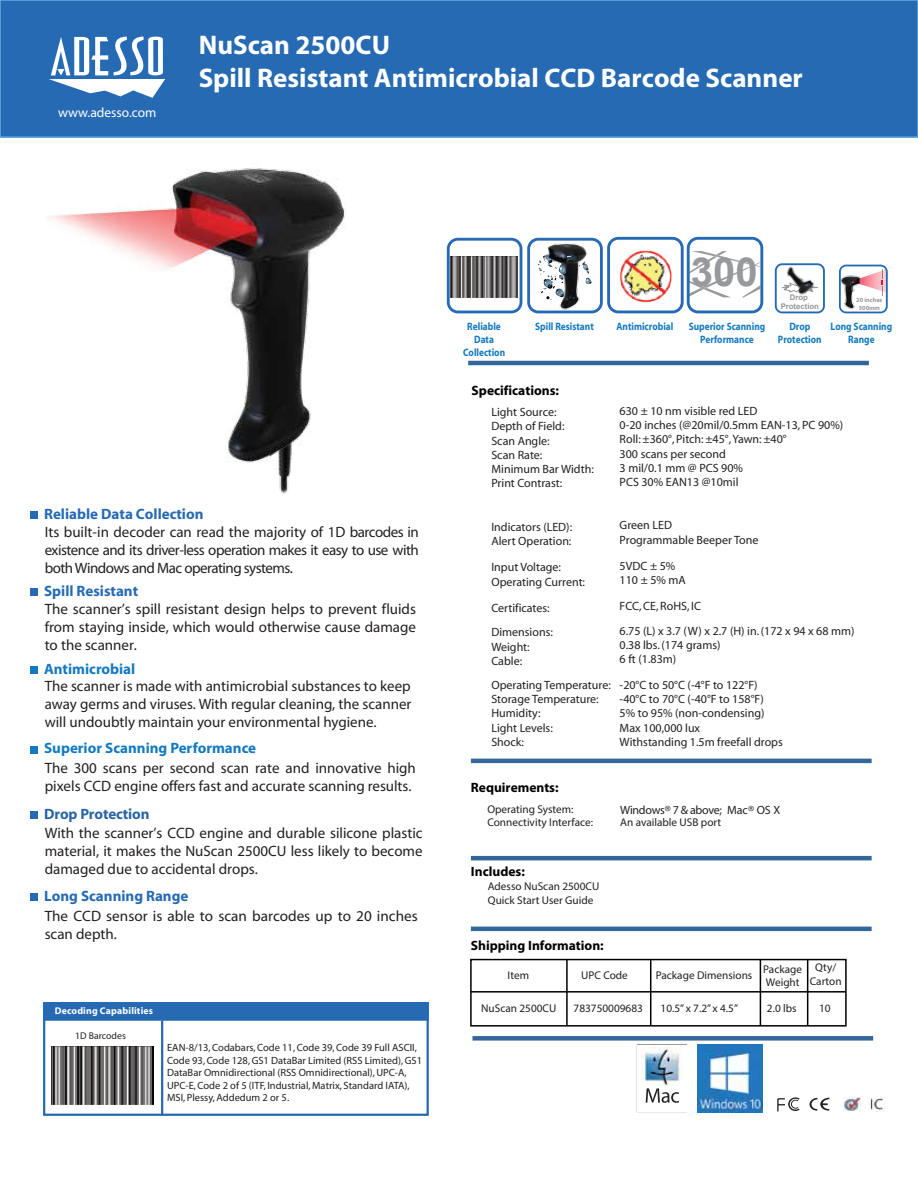
<style>
.page{position:relative;width:918px;height:1188px;background:#fff}
.page>*{position:absolute;margin:0;border:0;box-sizing:border-box;transform-origin:0 0}
.t1{font:700 40.05px "Arial";color:#97999c}
.t2{font:700 27px/32.4px "Myriad";color:#fff}
.t3{font:15px/18px "Myriad";color:#231f20;text-align:justify}
.t4{font:15px/18px "Myriad Pro";color:#231f20;text-align:justify}
.t5{font:700 15px "Myriad";color:#266ab4}
.t6{font:700 15px "Myriad Pro";color:#137ac0}
.t7{font:700 15px "Myriad";letter-spacing:-.01em;color:#2965a5}
.t8{font:700 13.5px "Myriad Pro";color:#000}
.t9{font:700 13.5px "Myriad";color:#000}
.t10{font:13.5px "Myriad";color:#fff}
.t11{font:12px/14.2px "Myriad";color:#231f20}
.t12{font:12px "Myriad";letter-spacing:-.025em;color:#231f20}
.t13{font:11.25px/13.5px "Myriad Pro";color:#231f20}
.t14{font:700 10.8px/12.9px "Myriad";color:#137ac0;text-align:center;scale:.87 1}
.t15{font:10.5px/12.6px "Myriad";color:#231f20}
.t16{font:700 9.75px "Myriad";letter-spacing:.015em;color:#fff}
.t17{font:9.75px "Myriad";color:#231f20}
.t18{font:700 7.8px/9.3px "Arial";color:#959697;text-align:center}
.t19{font:700 6.3px/7.5px "Myriad Pro";color:#97999c;text-align:center}
</style>
<div class="page">
<hr style="left:468px;top:361px;width:401px;height:4px;background:#33679a">
<div style="left:472px;top:1036px;width:401px;height:5px;background:#33679a"></div>
<hr style="left:471px;top:759px;width:401px;height:4px;background:#33679a">
<hr style="left:471px;top:856px;width:401px;height:4px;background:#33679a">
<hr style="left:471px;top:927px;width:401px;height:4px;background:#33679a">
<hr style="left:566px;top:960px;width:2px;height:66px;background:#000">
<hr style="left:650px;top:960px;width:1px;height:66px;background:#000">
<hr style="left:760px;top:960px;width:1px;height:66px;background:#000">
<hr style="left:807px;top:960px;width:1px;height:66px;background:#000">
<div style="left:470px;top:959px;width:377px;height:68px;border:2px solid #000"></div>
<hr style="left:471px;top:991px;width:375px;height:2px;background:#000">
<img style="left:697px;top:1045px;width:65px;height:67px">
<img style="left:844px;top:1097px;width:16px;height:14px">
<svg style="left:810px;top:1098px;width:19px;height:13px"></svg>
<svg style="left:777px;top:1097px;width:23px;height:14px"></svg>
<svg style="left:641px;top:1046px;width:39px;height:57px"></svg>
<img style="left:868px;top:1096px;width:17px;height:16px">
<img style="left:536px;top:313px;width:58px;height:1px">
<div style="left:0;top:0;width:918px;height:137px;background:#266ab4"></div>
<div style="left:0;top:0;width:918px;height:138px;border:2px solid #65acde"></div>
<svg style="left:49px;top:36px;width:116px;height:62px"></svg>
<div style="left:43px;top:1002px;width:386px;height:114px;border:2px solid #266ab4"></div>
<div style="left:43px;top:1002px;width:386px;height:19px;background:#266ab4;border:2px solid #266ab4"></div>
<hr style="left:161px;top:1021px;width:2px;height:94px;background:#266ab4">
<img style="left:52px;top:1046px;width:102px;height:58px">
<div style="left:31px;top:511px;width:7px;height:7px;background:#266ab4"></div>
<div style="left:31px;top:893px;width:7px;height:8px;background:#266ab4"></div>
<div style="left:31px;top:812px;width:7px;height:7px;background:#266ab4"></div>
<div style="left:31px;top:588px;width:7px;height:7px;background:#266ab4"></div>
<div style="left:31px;top:666px;width:7px;height:8px;background:#137ac0"></div>
<div style="left:31px;top:746px;width:7px;height:8px;background:#137ac0"></div>
<img style="left:46px;top:135px;width:309px;height:359px">
<svg style="left:775px;top:308px;width:50px;height:5px"></svg>
<svg style="left:839px;top:265px;width:49px;height:48px"></svg>
<svg style="left:447px;top:237px;width:316px;height:76px"></svg>
<img style="left:619px;top:249px;width:53px;height:54px;border-radius:27px">
<img style="left:774px;top:263px;width:51px;height:45px">
<p class="t10" style="left:58px;top:106px;width:100px">www.adesso.com</p>
<h2 class="t2" style="left:199px;top:30px;width:606px">NuScan 2500CU<br>Spill Resistant Antimicrobial CCD Barcode Scanner</h2>
<p class="t14" style="left:467px;top:320px;width:40px">Reliable</p>
<p class="t14" style="left:535px;top:320px;width:69px">Spill Resistant</p>
<p class="t14" style="left:463px;top:333px;width:50px">Data<br>Collection</p>
<p class="t14" style="left:616px;top:320px;width:67px">Antimicrobial</p>
<h1 class="t1" style="left:691px;top:244px;width:68px">300</h1>
<p class="t14" style="left:689px;top:320px;width:89px">Superior Scanning<br>Performance</p>
<p class="t18" style="left:781px;top:292px;width:40px">Drop<br>Protection</p>
<p class="t14" style="left:778px;top:320px;width:52px">Drop<br>Protection</p>
<p class="t19" style="left:856px;top:296px;width:28px">20 inches<br>500mm</p>
<p class="t14" style="left:831px;top:320px;width:72px">Long Scanning<br>Range</p>
<p class="t5" style="left:44px;top:506px;width:161px">Reliable Data Collection</p>
<p class="t3" style="left:45px;top:523px;width:376px">Its built-in decoder can read the majority of 1D barcodes in existence and its driver-less operation makes it easy to use with bothWindows and Mac operating systems.</p>
<p class="t5" style="left:44px;top:583px;width:96px">Spill Resistant</p>
<p class="t3" style="left:45px;top:601px;width:373px">The scanner’s spill resistant design helps to prevent fluids from staying inside, which would otherwise cause damage to the scanner.</p>
<p class="t6" style="left:44px;top:659px;width:93px">Antimicrobial</p>
<p class="t4" style="left:45px;top:677px;width:368px">The scanner is made with antimicrobial substances to keep away germs and viruses. With regular cleaning, the scanner will undoubtly maintain your environmental hygiene.</p>
<p class="t6" style="left:44px;top:739px;width:214px">Superior Scanning Performance</p>
<p class="t3" style="left:45px;top:760px;width:373px">The 300 scans per second scan rate and innovative high pixels CCD engine offers fast and accurate scanning results.</p>
<p class="t7" style="left:44px;top:806px;width:107px">Drop Protection</p>
<p class="t3" style="left:45px;top:825px;width:379px">With the scanner’s CCD engine and durable silicone plastic material, it makes the NuScan 2500CU less likely to become damaged due to accidental drops.</p>
<p class="t5" style="left:44px;top:889px;width:146px">Long Scanning Range</p>
<p class="t3" style="left:45px;top:908px;width:375px">The CCD sensor is able to scan barcodes up to 20 inches scan depth.</p>
<p class="t16" style="left:55px;top:1006px;width:100px">Decoding Capabilities</p>
<p class="t17" style="left:75px;top:1031px;width:52px">1D Barcodes</p>
<p class="t15" style="left:167px;top:1042px;width:256px">EAN-8/13, Codabars, Code 11, Code 39, Code 39 Full ASCII, Code 93, Code 128, GS1 DataBar Limited (RSS Limited), GS1<br>DataBar Omnidirectional (RSS Omnidirectional), UPC-A, UPC-E, Code 2 of 5 (ITF, Industrial, Matrix, Standard IATA), MSI, Plessy, Addedum 2 or 5.</p>
<p class="t9" style="left:472px;top:383px;width:89px">Specifications:</p>
<p class="t11" style="left:491px;top:406px;width:104px">Light Source:<br>Depth of Field:<br>Scan Angle:<br>Scan Rate:<br>Minimum Bar Width:<br>Print Contrast:</p>
<p class="t11" style="left:620px;top:404px;width:225px">630 ± 10 nm visible red LED<br>0-20 inches (@20mil/0.5mm EAN-13, PC 90%)<br>Roll: ±360°, Pitch: ±45°, Yawn: ±40°<br>300 scans per second<br>3 mil/0.1 mm @ PCS 90%<br>PCS 30% EAN13 @10mil</p>
<p class="t11" style="left:491px;top:520px;width:82px">Indicators (LED):<br>Alert Operation:</p>
<p class="t11" style="left:620px;top:519px;width:140px">Green LED<br>Programmable Beeper Tone</p>
<p class="t11" style="left:491px;top:561px;width:95px">Input Voltage:<br>Operating Current:</p>
<p class="t11" style="left:620px;top:559px;width:68px">5VDC ± 5%<br>110 ± 5% mA</p>
<p class="t11" style="left:491px;top:601px;width:60px">Certificates:</p>
<p class="t11" style="left:620px;top:600px;width:83px">FCC, CE, RoHS, IC</p>
<p class="t11" style="left:491px;top:626px;width:63px">Dimensions:<br>Weight:<br>Cable:</p>
<p class="t11" style="left:620px;top:624px;width:236px">6.75 (L) x 3.7 (W) x 2.7 (H) in. (172 x 94 x 68 mm)<br>0.38 lbs. (174 grams)<br>6 ft (1.83m)</p>
<p class="t11" style="left:491px;top:678px;width:121px">Operating Temperature:<br>Storage Temperature:<br>Humidity:<br>Light Levels:<br>Shock:</p>
<p class="t11" style="left:620px;top:678px;width:165px">-20°C to 50°C (-4°F to 122°F) -40°C to 70°C (-40°F to 158°F)<br>5% to 95% (non-condensing)<br>Max 100,000 lux<br>Withstanding 1.5m freefall drops</p>
<p class="t8" style="left:471px;top:778px;width:89px">Requirements:</p>
<p class="t13" style="left:487px;top:802px;width:88px">Operating System:</p>
<p class="t12" style="left:620px;top:804px;width:162px">Windows® 7 &amp; above; Mac® OS X</p>
<p class="t13" style="left:620px;top:815px;width:102px">An available USB port</p>
<p class="t13" style="left:487px;top:815px;width:107px">Connectivity Interface:</p>
<p class="t8" style="left:471px;top:863px;width:56px">Includes:</p>
<p class="t13" style="left:488px;top:879px;width:113px">Adesso NuScan 2500CU<br>Quick Start User Guide</p>
<p class="t8" style="left:471px;top:937px;width:134px">Shipping Information:</p>
<p class="t13" style="left:810px;top:961px;width:33px;text-align:center">Qty/<br>Carton</p>
<p class="t13" style="left:763px;top:962px;width:40px">Package<br>Weight</p>
<p class="t13" style="left:508px;top:968px;width:23px">Item</p>
<p class="t13" style="left:581px;top:968px;width:48px">UPC Code</p>
<p class="t13" style="left:481px;top:1002px;width:77px">NuScan 2500CU</p>
<p class="t13" style="left:574px;top:1002px;width:71px">783750009683</p>
<p class="t13" style="left:819px;top:1002px;width:13px">10</p>
<p class="t13" style="left:656px;top:968px;width:98px">Package Dimensions</p>
<p class="t13" style="left:661px;top:1002px;width:79px">10.5” x 7.2” x 4.5”</p>
<p class="t13" style="left:767px;top:1002px;width:31px">2.0 lbs</p>
</div>
